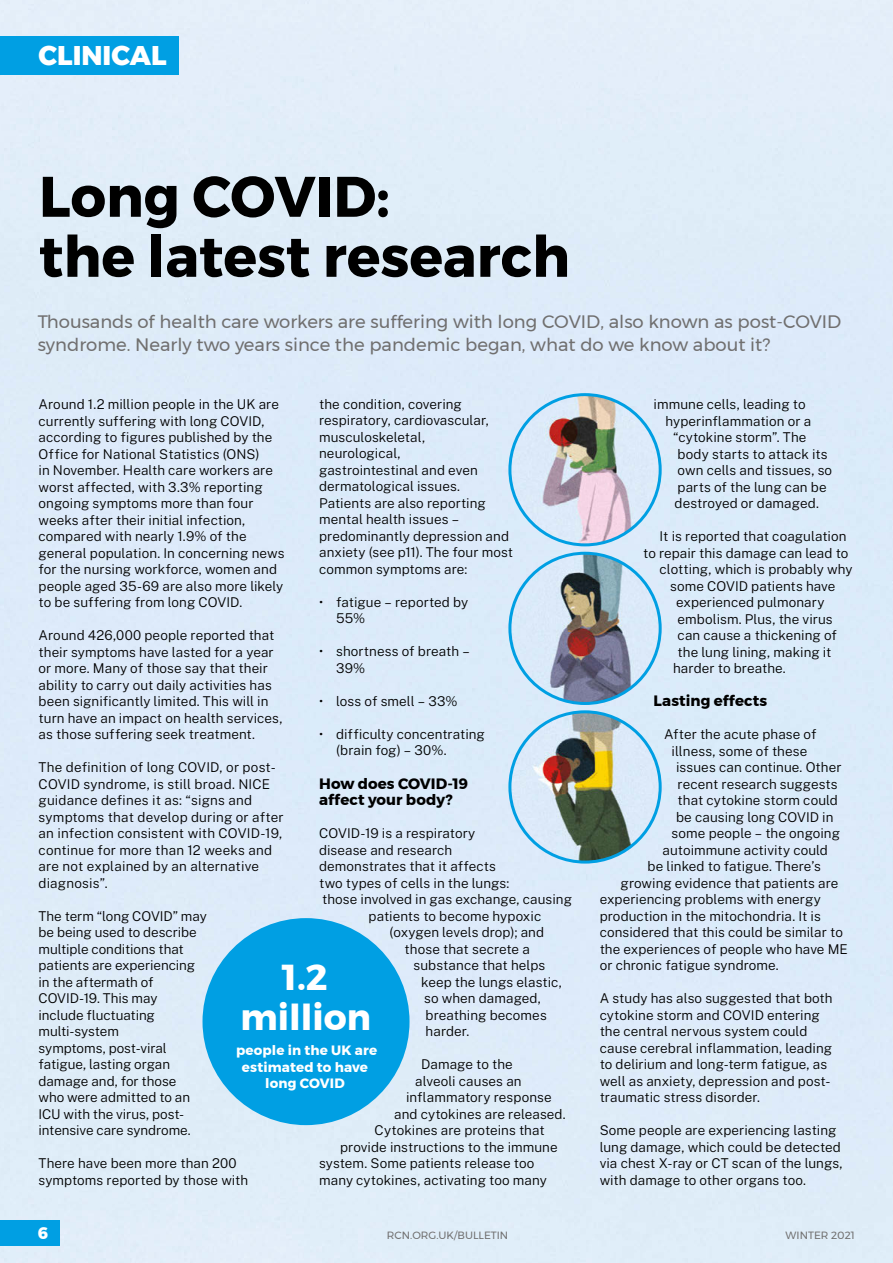
<style>
.page{position:relative;width:893px;height:1263px;background:#deecfa}
.page>*{position:absolute;margin:0;border:0;box-sizing:border-box;transform-origin:0 0}
.t1{font:700 57px/60px "Montserrat";color:#000}
.t2{font:700 36px/40.5px "Montserrat";color:#fff;text-align:center}
.t3{font:800 27px "Montserrat";color:#fff}
.t4{font:18px/22.5px "Montserrat";color:#706f6f}
.t5{font:800 16.5px "Montserrat";color:#fff}
.t6{font:700 15px/16.5px "Montserrat";letter-spacing:.005em;color:#000}
.t7{font:300 13.5px/16.5px "Public Sans";color:#000}
.t8{font:700 13.5px/16.5px "Montserrat";letter-spacing:.01em;color:#fff;text-align:center}
.t9{font:10.5px "Montserrat";color:#706f6f}
</style>
<div class="page">
<div style="left:202px;top:918px;width:208px;height:207px;background:#009fe3;border-radius:50%"></div>
<img style="left:510px;top:395px;width:150px;height:150px;border-radius:75px">
<div style="left:508px;top:393px;width:154px;height:153px;border:3px solid #009fe3;border-radius:50%"></div>
<img style="left:510px;top:553px;width:150px;height:150px;border-radius:75px">
<div style="left:508px;top:552px;width:154px;height:153px;border:3px solid #009fe3;border-radius:50%"></div>
<img style="left:510px;top:712px;width:150px;height:150px;border-radius:75px">
<div style="left:508px;top:710px;width:154px;height:153px;border:3px solid #009fe3;border-radius:50%"></div>
<div style="left:0;top:1220px;width:60px;height:25px;background:#009fe3"></div>
<div style="left:0;top:37px;width:179px;height:38px;background:#009fe3"></div>
<h3 class="t3" style="left:39px;top:34px;width:129px">CLINICAL</h3>
<h1 class="t1" style="left:39px;top:167px;width:532px">Long COVID:<br>the latest research</h1>
<h3 class="t4" style="left:38px;top:310px;width:805px">Thousands of health care workers are suffering with long COVID, also known as post-COVID syndrome. Nearly two years since the pandemic began, what do we know about it?</h3>
<p class="t7" style="left:319px;top:395px;width:196px">the condition, covering respiratory, cardiovascular, musculoskeletal,<br>neurological,<br>gastrointestinal and even dermatological issues.<br>Patients are also reporting mental health issues – predominantly depression and anxiety (see p11). The four most common symptoms are:</p>
<p class="t7" style="left:336px;top:593px;width:133px;text-indent:-17px">• fatigue – reported by<br>55%</p>
<p class="t7" style="left:336px;top:642px;width:135px;text-indent:-17px">• shortness of breath –<br>39%</p>
<p class="t7" style="left:319px;top:692px;width:140px">• loss of smell – 33%</p>
<p class="t7" style="left:336px;top:725px;width:150px;text-indent:-17px">• difficulty concentrating (brain fog) – 30%.</p>
<p class="t6" style="left:319px;top:775px;width:150px">How does COVID-19 affect your body?</p>
<p class="t7" style="left:319px;top:824px;width:158px">COVID-19 is a respiratory</p>
<p class="t7" style="left:319px;top:841px;width:135px">disease and research</p>
<p class="t7" style="left:319px;top:857px;width:178px">demonstrates that it affects</p>
<p class="t7" style="left:319px;top:874px;width:192px">two types of cells in the lungs:</p>
<p class="t7" style="left:322px;top:890px;width:251px">those involved in gas exchange, causing</p>
<p class="t7" style="left:369px;top:907px;width:174px">patients to become hypoxic</p>
<p class="t7" style="left:390px;top:923px;width:156px">(oxygen levels drop); and</p>
<p class="t7" style="left:405px;top:940px;width:127px">those that secrete a</p>
<p class="t7" style="left:414px;top:956px;width:133px">substance that helps</p>
<p class="t7" style="left:421px;top:973px;width:142px">keep the lungs elastic,</p>
<p class="t7" style="left:424px;top:989px;width:118px">so when damaged,</p>
<p class="t7" style="left:426px;top:1006px;width:123px">breathing becomes</p>
<p class="t7" style="left:426px;top:1022px;width:45px">harder.</p>
<p class="t7" style="left:421px;top:1055px;width:93px">Damage to the</p>
<p class="t7" style="left:415px;top:1072px;width:108px">alveoli causes an</p>
<p class="t7" style="left:406px;top:1088px;width:147px">inflammatory response</p>
<p class="t7" style="left:394px;top:1105px;width:173px">and cytokines are released.</p>
<p class="t7" style="left:375px;top:1121px;width:172px">Cytokines are proteins that</p>
<p class="t7" style="left:340px;top:1138px;width:219px">provide instructions to the immune</p>
<p class="t7" style="left:319px;top:1154px;width:217px">system. Some patients release too</p>
<p class="t7" style="left:319px;top:1171px;width:229px">many cytokines, activating too many</p>
<p class="t7" style="left:39px;top:395px;width:247px">Around 1.2 million people in the UK are currently suffering with long COVID, according to figures published by the Office for National Statistics (ONS)<br>in November. Health care workers are worst affected, with 3.3% reporting ongoing symptoms more than four weeks after their initial infection, compared with nearly 1.9% of the general population. In concerning news for the nursing workforce, women and people aged 35-69 are also more likely to be suffering from long COVID.</p>
<p class="t7" style="left:39px;top:626px;width:246px">Around 426,000 people reported that their symptoms have lasted for a year or more. Many of those say that their ability to carry out daily activities has been significantly limited. This will in turn have an impact on health services, as those suffering seek treatment.</p>
<p class="t7" style="left:39px;top:758px;width:247px">The definition of long COVID, or post-COVID syndrome, is still broad. NICE guidance defines it as: “signs and symptoms that develop during or after an infection consistent with COVID-19, continue for more than 12 weeks and are not explained by an alternative diagnosis”.</p>
<p class="t7" style="left:39px;top:907px;width:170px">The term “long COVID” may be being used to describe multiple conditions that patients are experiencing in the aftermath of<br>COVID-19. This may<br>include fluctuating multi-system<br>symptoms, post-viral fatigue, lasting organ damage and, for those<br>who were admitted to an<br>ICU with the virus, post&shy;intensive care syndrome.</p>
<p class="t7" style="left:39px;top:1154px;width:211px">There have been more than 200 symptoms reported by those with</p>
<h2 class="t2" style="left:241px;top:957px;width:132px">1.2 million</h2>
<p class="t8" style="left:236px;top:1042px;width:143px">people in the UK are estimated to have long COVID</p>
<p class="t7" style="left:654px;top:395px;width:153px">immune cells, leading to</p>
<p class="t7" style="left:666px;top:412px;width:147px">hyperinflammation or a</p>
<p class="t7" style="left:673px;top:428px;width:135px">“cytokine storm”. The</p>
<p class="t7" style="left:678px;top:445px;width:152px">body starts to attack its</p>
<p class="t7" style="left:678px;top:461px;width:156px">own cells and tissues, so</p>
<p class="t7" style="left:678px;top:478px;width:150px">parts of the lung can be</p>
<p class="t7" style="left:675px;top:494px;width:146px">destroyed or damaged.</p>
<p class="t7" style="left:660px;top:527px;width:188px">It is reported that coagulation</p>
<p class="t7" style="left:643px;top:544px;width:207px">to repair this damage can lead to</p>
<p class="t7" style="left:660px;top:560px;width:194px">clotting, which is probably why</p>
<p class="t7" style="left:670px;top:577px;width:167px">some COVID patients have</p>
<p class="t7" style="left:676px;top:593px;width:150px">experienced pulmonary</p>
<p class="t7" style="left:678px;top:610px;width:157px">embolism. Plus, the virus</p>
<p class="t7" style="left:678px;top:626px;width:161px">can cause a thickening of</p>
<p class="t7" style="left:678px;top:643px;width:156px">the lung lining, making it</p>
<p class="t7" style="left:673px;top:659px;width:114px">harder to breathe.</p>
<p class="t6" style="left:654px;top:693px;width:115px">Lasting effects</p>
<p class="t7" style="left:664px;top:725px;width:154px">After the acute phase of</p>
<p class="t7" style="left:672px;top:742px;width:137px">illness, some of these</p>
<p class="t7" style="left:676px;top:758px;width:167px">issues can continue. Other</p>
<p class="t7" style="left:678px;top:775px;width:162px">recent research suggests</p>
<p class="t7" style="left:678px;top:791px;width:162px">that cytokine storm could</p>
<p class="t7" style="left:676px;top:808px;width:159px">be causing long COVID in</p>
<p class="t7" style="left:672px;top:824px;width:170px">some people – the ongoing</p>
<p class="t7" style="left:663px;top:841px;width:167px">autoimmune activity could</p>
<p class="t7" style="left:648px;top:857px;width:175px">be linked to fatigue. There’s</p>
<p class="t7" style="left:621px;top:874px;width:219px">growing evidence that patients are</p>
<p class="t7" style="left:600px;top:890px;width:223px">experiencing problems with energy</p>
<p class="t7" style="left:600px;top:907px;width:223px">production in the mitochondria. It is</p>
<p class="t7" style="left:600px;top:923px;width:245px">considered that this could be similar to</p>
<p class="t7" style="left:600px;top:940px;width:250px">the experiences of people who have ME</p>
<p class="t7" style="left:600px;top:956px;width:181px">or chronic fatigue syndrome.</p>
<p class="t7" style="left:600px;top:989px;width:234px">A study has also suggested that both cytokine storm and COVID entering the central nervous system could cause cerebral inflammation, leading to delirium and long-term fatigue, as well as anxiety, depression and post&shy;traumatic stress disorder.</p>
<p class="t7" style="left:600px;top:1121px;width:244px">Some people are experiencing lasting lung damage, which could be detected via chest X-ray or CT scan of the lungs, with damage to other organs too.</p>
<p class="t5" style="left:38px;top:1219px;width:12px">6</p>
<p class="t9" style="left:387px;top:1227px;width:123px">RCN.ORG.UK/BULLETIN</p>
<p class="t9" style="left:786px;top:1227px;width:71px">WINTER 2021</p>
</div>
